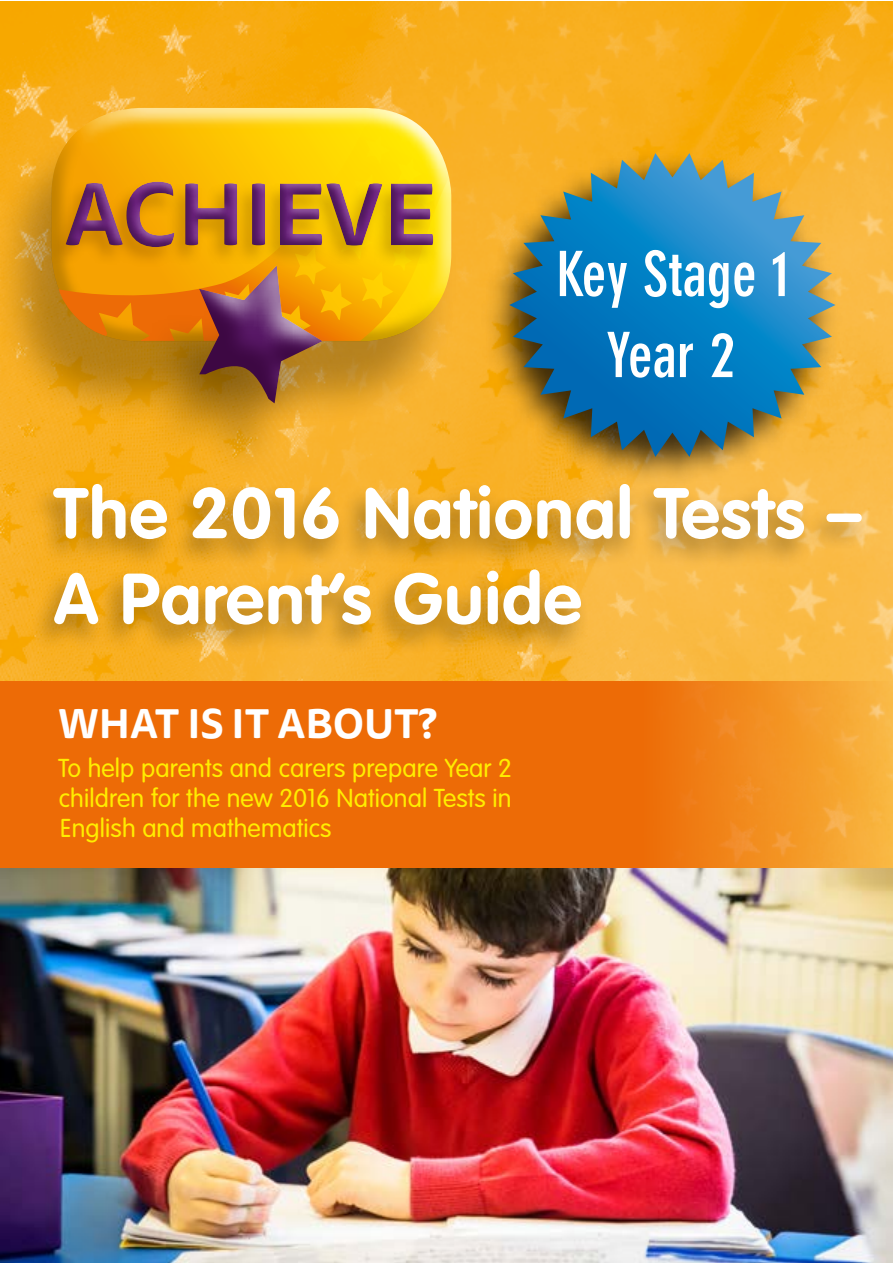
<style>
.page{position:relative;width:893px;height:1263px;background:#fff}
.page>*{position:absolute;margin:0;border:0;box-sizing:border-box;transform-origin:0 0}
.t1{font:700 86.4px "Tisa Sans Pro";color:#702283}
.t2{font:700 70.5px/85.5px "VAG Rounded";letter-spacing:.02em;color:#fff}
.t3{font:700 condensed 61.5px/81px "DIN Neuzeit Grotesk";color:#fff;text-align:center}
.t4{font:700 40.5px "Tisa Sans Pro";color:#fff}
.t5{font:300 25.5px/30px "VAG Rounded";letter-spacing:.005em;color:#ffed00;text-align:justify}
</style>
<div class="page">
<img style="left:0;top:1px;width:892px;height:681px">
<div style="left:0;top:125px;width:458px;height:301px;background:#000;opacity:.27"></div>
<div style="left:60px;top:97px;width:404px;height:219px;background:#f9b22b"></div>
<div style="left:38px;top:124px;width:411px;height:218px;background:#735000;opacity:.39"></div>
<svg style="left:59px;top:92px;width:392px;height:249px;background:#f6ba18"></svg>
<div style="left:47px;top:181px;width:391px;height:87px;background:#542d00;opacity:.27"></div>
<div style="left:71px;top:170px;width:374px;height:81px;background:#fff;opacity:.75"></div>
<div style="left:52px;top:174px;width:393px;height:86px;background:#000;opacity:.39"></div>
<div style="left:142px;top:288px;width:182px;height:195px;background:#000;opacity:.27"></div>
<svg style="left:185px;top:255px;width:149px;height:11px;background:#f5b000"></svg>
<svg style="left:185px;top:266px;width:149px;height:139px;background:#aa692d"></svg>
<svg style="left:0;top:682px;width:892px;height:187px;background:#ee750f"></svg>
<div style="left:479px;top:148px;width:364px;height:342px;background:#000;opacity:.75"></div>
<svg style="left:509px;top:153px;width:326px;height:304px;background:#52888e"></svg>
<div style="left:28px;top:480px;width:843px;height:175px;background:#000;opacity:.32"></div>
<img style="left:0;top:869px;width:892px;height:394px">
<h1 class="t1" style="left:64px;top:151px;width:374px">ACHIEVE</h1>
<h3 class="t3" style="left:556px;top:235px;width:235px">Key Stage 1<br>Year 2</h3>
<h2 class="t2" style="left:54px;top:470px;width:809px">The 2016 National Tests –<br>A Parent’s Guide</h2>
<h3 class="t4" style="left:58px;top:694px;width:380px">WHAT IS IT ABOUT?</h3>
<p class="t5" style="left:58px;top:752px;width:455px">To help parents and carers prepare Year 2 children for the new 2016 National Tests in English and mathematics</p>
</div>
